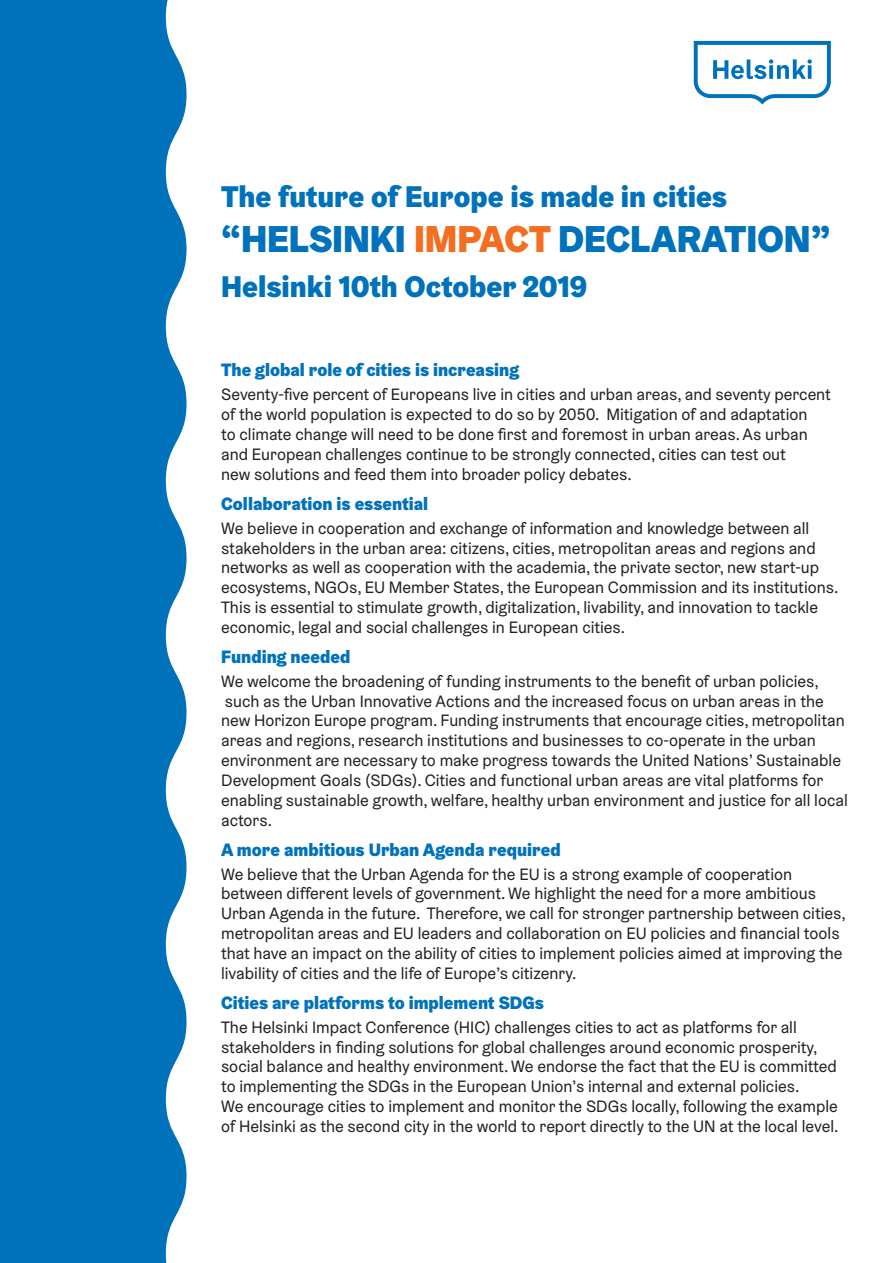
<style>
.page{position:relative;width:893px;height:1263px;background:#fff}
.page>*{position:absolute;margin:0;border:0;box-sizing:border-box;transform-origin:0 0}
.t1{font:900 37.5px "Helsinki Grotesk";color:#0072bc}
.t2{font:900 30px "Helsinki Grotesk";color:#0072bc}
.t3{font:900 18px "Helsinki Grotesk";color:#0072bc}
.t4{font:16.5px/19.8px "Helsinki Grotesk";color:#231f20}
.s1{color:#f36e21}
</style>
<div class="page">
<svg style="left:694px;top:41px;width:137px;height:64px"></svg>
<div style="left:0;top:0;width:187px;height:1263px;background:#0072bc"></div>
<h2 class="t2" style="left:221px;top:177px;width:507px">The future of Europe is made in cities</h2>
<h1 class="t1" style="left:221px;top:215px;width:611px">“HELSINKI <span class="s1">IMPACT</span> DECLARATION”</h1>
<h2 class="t2" style="left:221px;top:267px;width:367px">Helsinki 10th October 2019</h2>
<p class="t3" style="left:221px;top:358px;width:300px">The global role of cities is increasing</p>
<p class="t4" style="left:221px;top:384px;width:611px">Seventy-five percent of Europeans live in cities and urban areas, and seventy percent of the world population is expected to do so by 2050. Mitigation of and adaptation<br>to climate change will need to be done first and foremost in urban areas. As urban and European challenges continue to be strongly connected, cities can test out<br>new solutions and feed them into broader policy debates.</p>
<p class="t3" style="left:221px;top:492px;width:209px">Collaboration is essential</p>
<p class="t4" style="left:221px;top:518px;width:619px">We believe in cooperation and exchange of information and knowledge between all stakeholders in the urban area: citizens, cities, metropolitan areas and regions and networks as well as cooperation with the academia, the private sector, new start-up ecosystems, NGOs, EU Member States, the European Commission and its institutions.<br>This is essential to stimulate growth, digitalization, livability, and innovation to tackle economic, legal and social challenges in European cities.</p>
<p class="t3" style="left:221px;top:645px;width:131px">Funding needed</p>
<p class="t4" style="left:221px;top:671px;width:628px">We welcome the broadening of funding instruments to the benefit of urban policies, such as the Urban Innovative Actions and the increased focus on urban areas in the new Horizon Europe program. Funding instruments that encourage cities, metropolitan areas and regions, research institutions and businesses to co-operate in the urban environment are necessary to make progress towards the United Nations’ Sustainable Development Goals (SDGs). Cities and functional urban areas are vital platforms for enabling sustainable growth, welfare, healthy urban environment and justice for all local actors.</p>
<p class="t3" style="left:221px;top:838px;width:341px">A more ambitious Urban Agenda required</p>
<p class="t4" style="left:221px;top:864px;width:626px">We believe that the Urban Agenda for the EU is a strong example of cooperation between different levels of government. We highlight the need for a more ambitious Urban Agenda in the future. Therefore, we call for stronger partnership between cities, metropolitan areas and EU leaders and collaboration on EU policies and financial tools that have an impact on the ability of cities to implement policies aimed at improving the livability of cities and the life of Europe’s citizenry.</p>
<p class="t3" style="left:221px;top:991px;width:324px">Cities are platforms to implement SDGs</p>
<p class="t4" style="left:221px;top:1017px;width:619px">The Helsinki Impact Conference (HIC) challenges cities to act as platforms for all stakeholders in finding solutions for global challenges around economic prosperity, social balance and healthy environment. We endorse the fact that the EU is committed to implementing the SDGs in the European Union’s internal and external policies.<br>We encourage cities to implement and monitor the SDGs locally, following the example of Helsinki as the second city in the world to report directly to the UN at the local level.</p>
</div>
